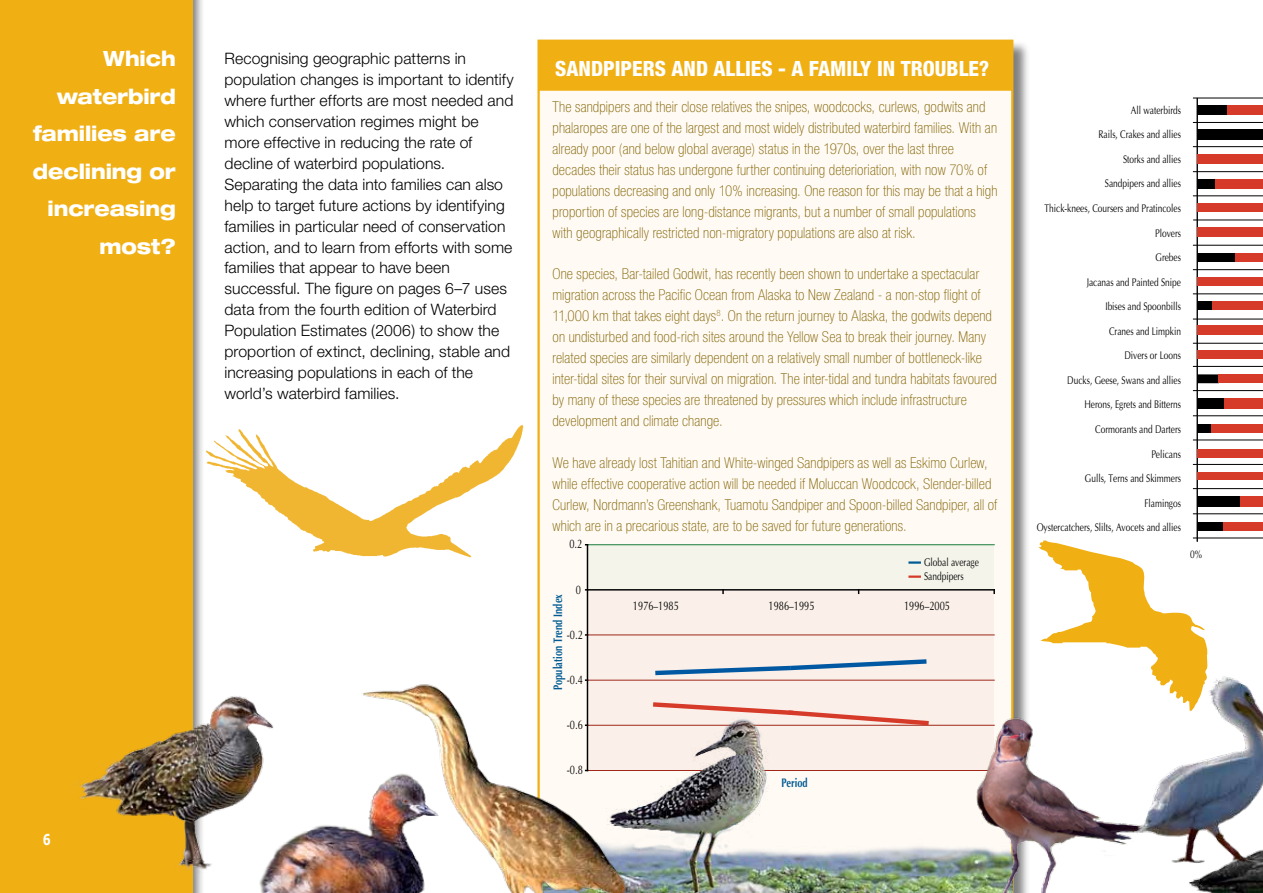
<style>
.page{position:relative;width:1263px;height:893px;background:#fff}
.page>*{position:absolute;margin:0;border:0;box-sizing:border-box;transform-origin:0 0}
.t1{font:800 expanded 21px/37.5px "Helvetica Neue";letter-spacing:-.005em;color:#fff;text-align:right;scale:.9 1}
.t2{font:800 condensed 21px "Helvetica Neue";color:#fff}
.t3{font:300 15.75px/21px "Helvetica Neue";letter-spacing:.005em;color:#000}
.t4{font:100 condensed 15px/21px "Helvetica Neue";letter-spacing:.01em;color:#806200}
.t5{font:700 15px "Verdana";color:#fff;scale:.75 1}
.t6{font:12.45px "Optima";color:#000;scale:.75 1}
.t7{font:700 12.45px "Optima";color:#005b94;scale:.75 1}
.t8{font:11.25px/14.1px "Optima";color:#000;scale:.74 1}
.t9{font:11.1px "Optima";color:#000;scale:.75 1}
</style>
<div class="page">
<div style="left:0;top:0;width:205px;height:893px;background:#000;opacity:.5"></div>
<div style="left:0;top:0;width:193px;height:893px;background:#f0af13"></div>
<svg style="left:1038px;top:541px;width:170px;height:130px"></svg>
<div style="left:538px;top:40px;width:492px;height:853px;background:#000;opacity:.5"></div>
<div style="left:537px;top:40px;width:476px;height:626px;background:#f0af13"></div>
<div style="left:538px;top:89px;width:475px;height:577px;background:#fffaf4"></div>
<div style="left:586px;top:545px;width:408px;height:45px;background:#f4f4eb"></div>
<div style="left:586px;top:590px;width:408px;height:180px;background:#faf0e9"></div>
<hr style="left:587px;top:635px;width:407px;height:1px;background:#9f2819">
<hr style="left:587px;top:544px;width:407px;height:1px;background:#177b39">
<hr style="left:587px;top:545px;width:1px;height:225px;background:#000">
<hr style="left:587px;top:589px;width:407px;height:2px;background:#000">
<svg style="left:786px;top:659px;width:141px;height:7px"></svg>
<img style="left:627px;top:666px;width:386px;height:227px">
<hr style="left:1193px;top:538px;width:70px;height:1px;background:#000">
<hr style="left:1193px;top:513px;width:70px;height:1px;background:#000">
<hr style="left:1193px;top:488px;width:70px;height:1px;background:#000">
<hr style="left:1193px;top:464px;width:70px;height:1px;background:#000">
<hr style="left:1193px;top:440px;width:70px;height:1px;background:#000">
<hr style="left:1193px;top:415px;width:70px;height:1px;background:#000">
<hr style="left:1193px;top:390px;width:70px;height:1px;background:#000">
<hr style="left:1193px;top:366px;width:70px;height:1px;background:#000">
<hr style="left:1193px;top:343px;width:70px;height:1px;background:#000">
<hr style="left:1193px;top:319px;width:70px;height:1px;background:#000">
<hr style="left:1193px;top:293px;width:70px;height:1px;background:#000">
<hr style="left:1193px;top:269px;width:70px;height:1px;background:#000">
<hr style="left:1193px;top:245px;width:70px;height:1px;background:#000">
<hr style="left:1193px;top:220px;width:70px;height:1px;background:#000">
<hr style="left:1193px;top:195px;width:70px;height:1px;background:#000">
<hr style="left:1193px;top:171px;width:70px;height:1px;background:#000">
<hr style="left:1193px;top:146px;width:70px;height:1px;background:#000">
<hr style="left:1193px;top:122px;width:70px;height:1px;background:#000">
<hr style="left:1193px;top:98px;width:70px;height:1px;background:#000">
<div style="left:1197px;top:106px;width:30px;height:9px;background:#000"></div>
<div style="left:1197px;top:130px;width:66px;height:10px;background:#000"></div>
<div style="left:1197px;top:179px;width:18px;height:9px;background:#000"></div>
<hr style="left:1197px;top:98px;width:1px;height:444px;background:#000">
<div style="left:1197px;top:253px;width:38px;height:8px;background:#000"></div>
<div style="left:1197px;top:301px;width:15px;height:9px;background:#000"></div>
<div style="left:1197px;top:374px;width:22px;height:9px;background:#000"></div>
<div style="left:1197px;top:399px;width:27px;height:10px;background:#000"></div>
<div style="left:1197px;top:424px;width:14px;height:9px;background:#000"></div>
<div style="left:1197px;top:496px;width:43px;height:11px;background:#000"></div>
<div style="left:1197px;top:522px;width:26px;height:9px;background:#000"></div>
<div style="left:1227px;top:106px;width:36px;height:9px;background:#d63a29"></div>
<div style="left:1197px;top:155px;width:66px;height:9px;background:#d63a29"></div>
<div style="left:1215px;top:179px;width:48px;height:9px;background:#d63a29"></div>
<div style="left:1197px;top:204px;width:66px;height:8px;background:#d63a29"></div>
<div style="left:1197px;top:228px;width:66px;height:9px;background:#d63a29"></div>
<div style="left:1235px;top:253px;width:28px;height:8px;background:#d63a29"></div>
<div style="left:1197px;top:277px;width:66px;height:9px;background:#d63a29"></div>
<div style="left:1212px;top:301px;width:51px;height:9px;background:#d63a29"></div>
<div style="left:1197px;top:326px;width:66px;height:9px;background:#d63a29"></div>
<div style="left:1197px;top:350px;width:66px;height:9px;background:#d63a29"></div>
<div style="left:1219px;top:374px;width:44px;height:9px;background:#d63a29"></div>
<div style="left:1224px;top:399px;width:39px;height:10px;background:#d63a29"></div>
<div style="left:1211px;top:424px;width:52px;height:9px;background:#d63a29"></div>
<div style="left:1197px;top:449px;width:66px;height:9px;background:#d63a29"></div>
<div style="left:1197px;top:472px;width:66px;height:8px;background:#d63a29"></div>
<div style="left:1240px;top:496px;width:23px;height:11px;background:#d63a29"></div>
<div style="left:1223px;top:522px;width:40px;height:9px;background:#d63a29"></div>
<img style="left:75px;top:661px;width:199px;height:213px">
<img style="left:197px;top:413px;width:327px;height:157px">
<img style="left:963px;top:709px;width:172px;height:184px">
<img style="left:256px;top:765px;width:105px;height:128px">
<img style="left:1189px;top:865px;width:74px;height:28px">
<img style="left:361px;top:666px;width:266px;height:227px">
<img style="left:1135px;top:671px;width:128px;height:194px">
<svg style="left:909px;top:561px;width:11px;height:3px"></svg>
<svg style="left:909px;top:575px;width:11px;height:3px"></svg>
<h1 class="t1" style="left:33px;top:39px;width:160px">Which waterbird families are declining or increasing most?</h1>
<p class="t3" style="left:225px;top:47px;width:291px">Recognising geographic patterns in population changes is important to identify where further efforts are most needed and which conservation regimes might be more effective in reducing the rate of decline of waterbird populations.<br>Separating the data into families can also help to target future actions by identifying families in particular need of conservation action, and to learn from efforts with some families that appear to have been successful. The figure on pages 6–7 uses data from the fourth edition of Waterbird Population Estimates (2006) to show the proportion of extinct, declining, stable and increasing populations in each of the world’s waterbird families.</p>
<p class="t5" style="left:43px;top:830px;width:12px">6</p>
<h1 class="t2" style="left:555px;top:56px;width:436px">SANDPIPERS AND ALLIES - A FAMILY IN TROUBLE?</h1>
<p class="t4" style="left:552px;top:96px;width:446px">The sandpipers and their close relatives the snipes, woodcocks, curlews, godwits and phalaropes are one of the largest and most widely distributed waterbird families. With an already poor (and below global average) status in the 1970s, over the last three decades their status has undergone further continuing deterioriation, with now 70% of populations decreasing and only 10% increasing. One reason for this may be that a high proportion of species are long-distance migrants, but a number of small populations with geographically restricted non-migratory populations are also at risk.</p>
<p class="t4" style="left:552px;top:263px;width:446px">One species, Bar-tailed Godwit, has recently been shown to undertake a spectacular migration across the Pacific Ocean from Alaska to New Zealand - a non-stop flight of 11,000 km that takes eight days<sup>8</sup>. On the return journey to Alaska, the godwits depend on undisturbed and food-rich sites around the Yellow Sea to break their journey. Many related species are similarly dependent on a relatively small number of bottleneck-like inter-tidal sites for their survival on migration. The inter-tidal and tundra habitats favoured by many of these species are threatened by pressures which include infrastructure development and climate change.</p>
<p class="t4" style="left:552px;top:452px;width:446px">We have already lost Tahitian and White-winged Sandpipers as well as Eskimo Curlew, while effective cooperative action will be needed if Moluccan Woodcock, Slender-billed Curlew, Nordmann’s Greenshank, Tuamotu Sandpiper and Spoon-billed Sandpiper, all of which are in a precarious state, are to be saved for future generations.</p>
<p class="t6" style="left:569px;top:537px;width:19px">0.2</p>
<p class="t6" style="left:576px;top:582px;width:8px">0</p>
<p class="t7" style="left:550px;top:690px;width:130px;rotate:-90deg">Population Trend Index</p>
<p class="t6" style="left:567px;top:627px;width:23px">-0.2</p>
<p class="t6" style="left:567px;top:672px;width:23px">-0.4</p>
<p class="t6" style="left:567px;top:717px;width:23px">-0.6</p>
<p class="t6" style="left:567px;top:763px;width:23px">-0.8</p>
<p class="t8" style="left:924px;top:555px;width:76px">Global average<br>Sandpipers</p>
<p class="t6" style="left:633px;top:598px;width:63px">1976–1985</p>
<p class="t6" style="left:768px;top:598px;width:63px">1986–1995</p>
<p class="t6" style="left:904px;top:598px;width:63px">1996–2005</p>
<p class="t7" style="left:781px;top:775px;width:37px">Period</p>
<p class="t9" style="left:1131px;top:103px;width:68px">All waterbirds</p>
<p class="t9" style="left:1098px;top:128px;width:112px">Rails, Crakes and allies</p>
<p class="t9" style="left:1123px;top:153px;width:79px">Storks and allies</p>
<p class="t9" style="left:1105px;top:177px;width:103px">Sandpipers and allies</p>
<p class="t9" style="left:1044px;top:202px;width:183px">Thick-knees, Coursers and Pratincoles</p>
<p class="t9" style="left:1155px;top:226px;width:36px">Plovers</p>
<p class="t9" style="left:1155px;top:251px;width:36px">Grebes</p>
<p class="t9" style="left:1087px;top:275px;width:127px">Jacanas and Painted Snipe</p>
<p class="t9" style="left:1105px;top:300px;width:102px">Ibises and Spoonbills</p>
<p class="t9" style="left:1109px;top:324px;width:97px">Cranes and Limpkin</p>
<p class="t9" style="left:1124px;top:349px;width:77px">Divers or Loons</p>
<p class="t9" style="left:1067px;top:374px;width:153px">Ducks, Geese, Swans and allies</p>
<p class="t9" style="left:1084px;top:398px;width:130px">Herons, Egrets and Bitterns</p>
<p class="t9" style="left:1095px;top:423px;width:116px">Cormorants and Darters</p>
<p class="t9" style="left:1151px;top:447px;width:41px">Pelicans</p>
<p class="t9" style="left:1085px;top:472px;width:130px">Gulls, Terns and Skimmers</p>
<p class="t9" style="left:1144px;top:496px;width:50px">Flamingos</p>
<p class="t9" style="left:1037px;top:521px;width:194px">Oystercatchers, Slilts, Avocets and allies</p>
<p class="t9" style="left:1190px;top:548px;width:18px">0%</p>
</div>
